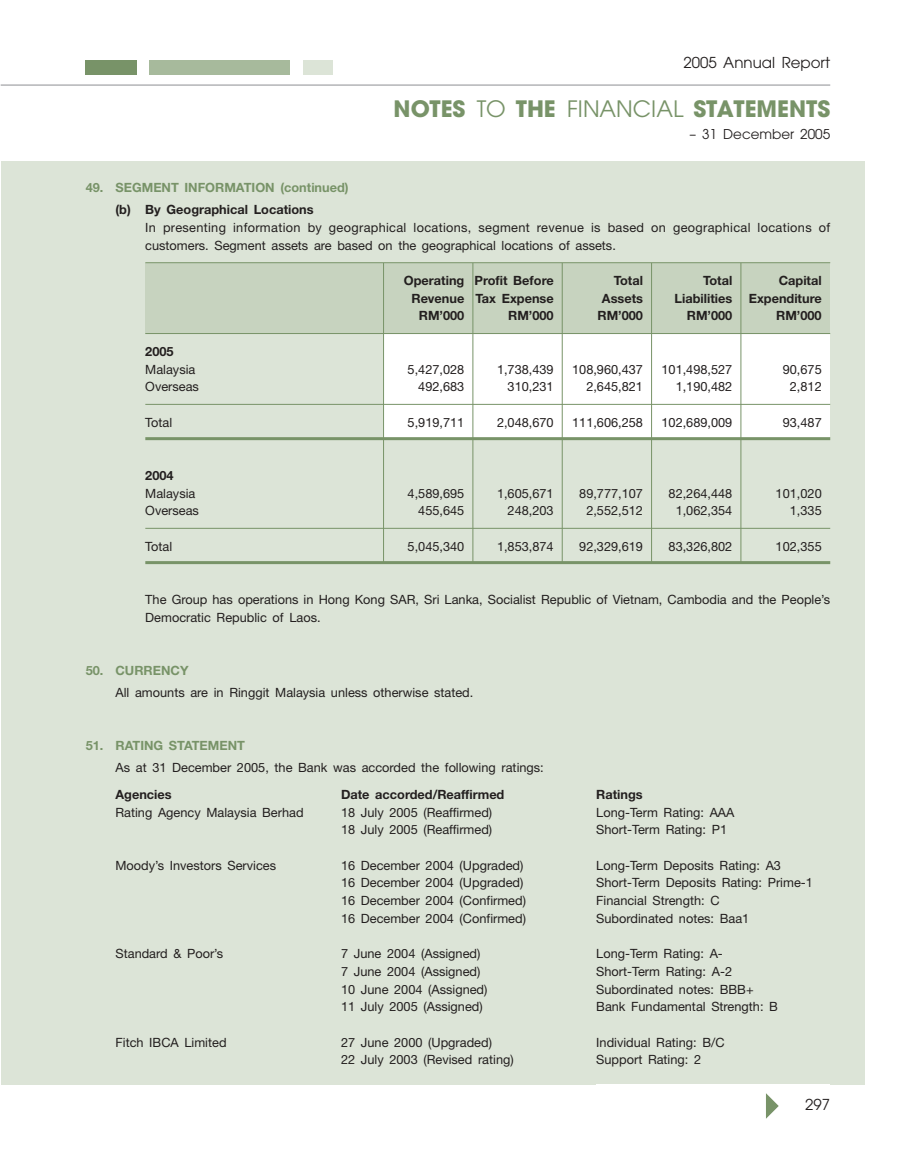
<style>
.page{position:relative;width:914px;height:1169px;background:#fff}
.page>*{position:absolute;margin:0;border:0;box-sizing:border-box;transform-origin:0 0}
.t1{font:700 22.5px "Avant Garde";color:#789368}
.t2{font:15px "Avant Garde";color:#231f1f}
.t3{font:13.5px "Avant Garde";color:#231f1f}
.t4{font:12.75px/17.7px "Helvetica Neue";color:#231f1f}
.t5{font:700 12.75px "Helvetica Neue";color:#231f1f}
.t6{font:12.75px/17.7px "Helvetica Neue";letter-spacing:.025em;color:#231f1f}
.t7{font:700 12.75px "Helvetica Neue";color:#789368}
.s1{font-weight:400}
</style>
<div class="page">
<div style="left:1px;top:162px;width:863px;height:922px;background:#dce4d7"></div>
<div style="left:383px;top:333px;width:447px;height:105px;background:#fff"></div>
<div style="left:145px;top:263px;width:685px;height:70px;background:#c7d3bf"></div>
<svg style="left:766px;top:1093px;width:12px;height:25px"></svg>
<hr style="left:1px;top:85px;width:829px;height:1px;background:#939497">
<div style="left:86px;top:60px;width:51px;height:14px;background:#789368"></div>
<div style="left:149px;top:60px;width:141px;height:14px;background:#a7ba9c"></div>
<div style="left:303px;top:60px;width:29px;height:14px;background:#dce4d7"></div>
<hr style="left:145px;top:262px;width:685px;height:1px;background:#789368">
<hr style="left:145px;top:333px;width:685px;height:1px;background:#789368">
<hr style="left:145px;top:404px;width:685px;height:1px;background:#789368">
<hr style="left:145px;top:437px;width:685px;height:3px;background:#789368">
<hr style="left:145px;top:528px;width:685px;height:1px;background:#789368">
<hr style="left:145px;top:561px;width:685px;height:3px;background:#789368">
<hr style="left:740px;top:263px;width:1px;height:300px;background:#789368">
<hr style="left:651px;top:263px;width:1px;height:300px;background:#789368">
<hr style="left:562px;top:263px;width:1px;height:300px;background:#789368">
<hr style="left:472px;top:263px;width:1px;height:300px;background:#789368">
<hr style="left:383px;top:263px;width:1px;height:300px;background:#789368">
<p class="t2" style="left:683px;top:57px;width:148px">2005 Annual Report</p>
<h1 class="t1" style="left:393px;top:100px;width:438px">NOTES <span class="s1">TO</span> THE <span class="s1">FINANCIAL</span> STATEMENTS</h1>
<p class="t3" style="left:689px;top:129px;width:142px">– 31 December 2005</p>
<p class="t7" style="left:86px;top:183px;width:264px">49. SEGMENT INFORMATION (continued)</p>
<p class="t5" style="left:115px;top:205px;width:200px">(b) By Geographical Locations</p>
<p class="t6" style="left:145px;top:220px;width:686px">In presenting information by geographical locations, segment revenue is based on geographical locations of customers. Segment assets are based on the geographical locations of assets.</p>
<p class="t5" style="left:404px;top:276px;width:151px">Operating Profit Before</p>
<p class="t5" style="left:613px;top:276px;width:31px">Total</p>
<p class="t5" style="left:703px;top:276px;width:31px">Total</p>
<p class="t5" style="left:778px;top:276px;width:44px">Capital</p>
<p class="t5" style="left:411px;top:294px;width:144px">Revenue Tax Expense</p>
<p class="t5" style="left:602px;top:294px;width:43px">Assets</p>
<p class="t5" style="left:674px;top:294px;width:59px">Liabilities</p>
<p class="t5" style="left:748px;top:294px;width:74px">Expenditure</p>
<p class="t5" style="left:419px;top:311px;width:47px">RM’000</p>
<p class="t5" style="left:508px;top:311px;width:47px">RM’000</p>
<p class="t5" style="left:597px;top:311px;width:47px">RM’000</p>
<p class="t5" style="left:686px;top:311px;width:47px">RM’000</p>
<p class="t5" style="left:776px;top:311px;width:47px">RM’000</p>
<p class="t5" style="left:145px;top:347px;width:30px">2005</p>
<p class="t4" style="left:145px;top:361px;width:52px">Malaysia</p>
<p class="t4" style="left:407px;top:361px;width:58px">5,427,028</p>
<p class="t4" style="left:497px;top:361px;width:58px">1,738,439</p>
<p class="t4" style="left:572px;top:361px;width:72px">108,960,437</p>
<p class="t4" style="left:661px;top:361px;width:72px">101,498,527</p>
<p class="t4" style="left:782px;top:361px;width:40px">90,675</p>
<p class="t4" style="left:145px;top:379px;width:55px">Overseas</p>
<p class="t4" style="left:418px;top:379px;width:48px">492,683</p>
<p class="t4" style="left:507px;top:379px;width:48px">310,231</p>
<p class="t4" style="left:586px;top:379px;width:58px">2,645,821</p>
<p class="t4" style="left:675px;top:379px;width:58px">1,190,482</p>
<p class="t4" style="left:789px;top:379px;width:33px">2,812</p>
<p class="t4" style="left:145px;top:414px;width:28px">Total</p>
<p class="t4" style="left:407px;top:414px;width:58px">5,919,711</p>
<p class="t4" style="left:497px;top:414px;width:58px">2,048,670</p>
<p class="t4" style="left:572px;top:414px;width:72px">111,606,258</p>
<p class="t4" style="left:661px;top:414px;width:72px">102,689,009</p>
<p class="t4" style="left:782px;top:414px;width:40px">93,487</p>
<p class="t5" style="left:145px;top:471px;width:30px">2004</p>
<p class="t4" style="left:145px;top:485px;width:52px">Malaysia</p>
<p class="t4" style="left:407px;top:485px;width:58px">4,589,695</p>
<p class="t4" style="left:497px;top:485px;width:58px">1,605,671</p>
<p class="t4" style="left:579px;top:485px;width:65px">89,777,107</p>
<p class="t4" style="left:668px;top:485px;width:65px">82,264,448</p>
<p class="t4" style="left:775px;top:485px;width:48px">101,020</p>
<p class="t4" style="left:145px;top:503px;width:55px">Overseas</p>
<p class="t4" style="left:418px;top:503px;width:48px">455,645</p>
<p class="t4" style="left:507px;top:503px;width:48px">248,203</p>
<p class="t4" style="left:586px;top:503px;width:58px">2,552,512</p>
<p class="t4" style="left:675px;top:503px;width:58px">1,062,354</p>
<p class="t4" style="left:789px;top:503px;width:33px">1,335</p>
<p class="t4" style="left:145px;top:538px;width:28px">Total</p>
<p class="t4" style="left:407px;top:538px;width:58px">5,045,340</p>
<p class="t4" style="left:497px;top:538px;width:58px">1,853,874</p>
<p class="t4" style="left:579px;top:538px;width:65px">92,329,619</p>
<p class="t4" style="left:668px;top:538px;width:65px">83,326,802</p>
<p class="t4" style="left:775px;top:538px;width:48px">102,355</p>
<p class="t4" style="left:145px;top:591px;width:686px">The Group has operations in Hong Kong SAR, Sri Lanka, Socialist Republic of Vietnam, Cambodia and the People’s<br>Democratic Republic of Laos.</p>
<p class="t7" style="left:86px;top:665px;width:104px">50. CURRENCY</p>
<p class="t4" style="left:115px;top:684px;width:359px">All amounts are in Ringgit Malaysia unless otherwise stated.</p>
<p class="t7" style="left:86px;top:741px;width:161px">51. RATING STATEMENT</p>
<p class="t4" style="left:115px;top:760px;width:430px">As at 31 December 2005, the Bank was accorded the following ratings:</p>
<p class="t5" style="left:115px;top:789px;width:58px">Agencies</p>
<p class="t5" style="left:341px;top:789px;width:165px">Date accorded/Reaffirmed</p>
<p class="t5" style="left:596px;top:789px;width:48px">Ratings</p>
<p class="t4" style="left:115px;top:804px;width:189px">Rating Agency Malaysia Berhad</p>
<p class="t4" style="left:341px;top:804px;width:153px">18 July 2005 (Reaffirmed)</p>
<p class="t4" style="left:596px;top:804px;width:140px">Long-Term Rating: AAA</p>
<p class="t4" style="left:341px;top:822px;width:153px">18 July 2005 (Reaffirmed)</p>
<p class="t4" style="left:596px;top:822px;width:132px">Short-Term Rating: P1</p>
<p class="t4" style="left:115px;top:857px;width:162px">Moody’s Investors Services</p>
<p class="t4" style="left:341px;top:857px;width:184px">16 December 2004 (Upgraded)</p>
<p class="t4" style="left:596px;top:857px;width:186px">Long-Term Deposits Rating: A3</p>
<p class="t4" style="left:341px;top:875px;width:184px">16 December 2004 (Upgraded)</p>
<p class="t4" style="left:596px;top:875px;width:218px">Short-Term Deposits Rating: Prime-1</p>
<p class="t4" style="left:341px;top:893px;width:186px">16 December 2004 (Confirmed)</p>
<p class="t4" style="left:596px;top:893px;width:125px">Financial Strength: C</p>
<p class="t4" style="left:341px;top:910px;width:186px">16 December 2004 (Confirmed)</p>
<p class="t4" style="left:596px;top:910px;width:155px">Subordinated notes: Baa1</p>
<p class="t4" style="left:115px;top:946px;width:109px">Standard &amp; Poor’s</p>
<p class="t4" style="left:341px;top:946px;width:141px">7 June 2004 (Assigned)</p>
<p class="t4" style="left:596px;top:946px;width:128px">Long-Term Rating: A-</p>
<p class="t4" style="left:341px;top:963px;width:141px">7 June 2004 (Assigned)</p>
<p class="t4" style="left:596px;top:963px;width:137px">Short-Term Rating: A-2</p>
<p class="t4" style="left:341px;top:981px;width:148px">10 June 2004 (Assigned)</p>
<p class="t4" style="left:596px;top:981px;width:159px">Subordinated notes: BBB+</p>
<p class="t4" style="left:341px;top:999px;width:143px">11 July 2005 (Assigned)</p>
<p class="t4" style="left:596px;top:999px;width:183px">Bank Fundamental Strength: B</p>
<p class="t4" style="left:115px;top:1034px;width:112px">Fitch IBCA Limited</p>
<p class="t4" style="left:341px;top:1034px;width:152px">27 June 2000 (Upgraded)</p>
<p class="t4" style="left:596px;top:1034px;width:130px">Individual Rating: B/C</p>
<p class="t4" style="left:341px;top:1052px;width:174px">22 July 2003 (Revised rating)</p>
<p class="t4" style="left:596px;top:1052px;width:106px">Support Rating: 2</p>
<p class="t2" style="left:805px;top:1099px;width:26px">297</p>
</div>
